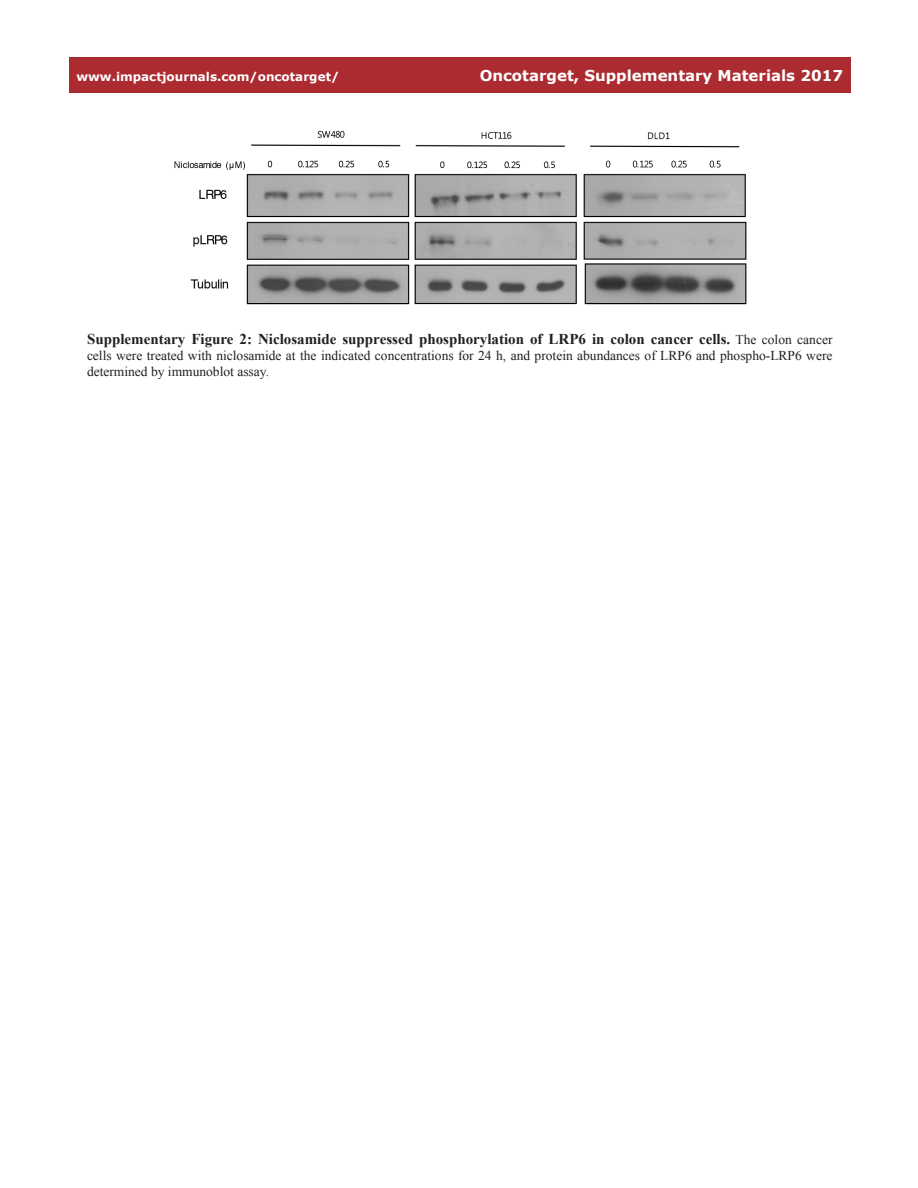
<style>
.page{position:relative;width:918px;height:1188px;background:#fff}
.page>*{position:absolute;margin:0;border:0;box-sizing:border-box;transform-origin:0 0}
.figuretext{font:700 15px "Times New Roman";color:#231f20}
.t1{font:700 15px "Verdana";color:#fff}
.figuretext-2{font:13.5px/16.2px "Times New Roman";color:#231f20}
.t2{font:700 12px "Verdana";color:#fff}
.s1{font-weight:400;font-size:13.5px}
</style>
<div class="page">
<div style="left:69px;top:57px;width:781px;height:36px;background:#ac2b31"></div>
<img style="left:174px;top:130px;width:573px;height:175px">
<p class="t2" style="left:76px;top:68px;width:264px">www.impactjournals.com/oncotarget/</p>
<p class="t1" style="left:480px;top:65px;width:365px">Oncotarget, Supplementary Materials 2017</p>
<p class="figuretext" style="left:87px;top:328px;width:747px">Supplementary Figure 2: Niclosamide suppressed phosphorylation of LRP6 in colon cancer cells. <span class="s1">The colon cancer</span></p>
<p class="figuretext-2" style="left:87px;top:347px;width:747px">cells were treated with niclosamide at the indicated concentrations for 24 h, and protein abundances of LRP6 and phospho-LRP6 were determined by immunoblot assay.</p>
</div>
